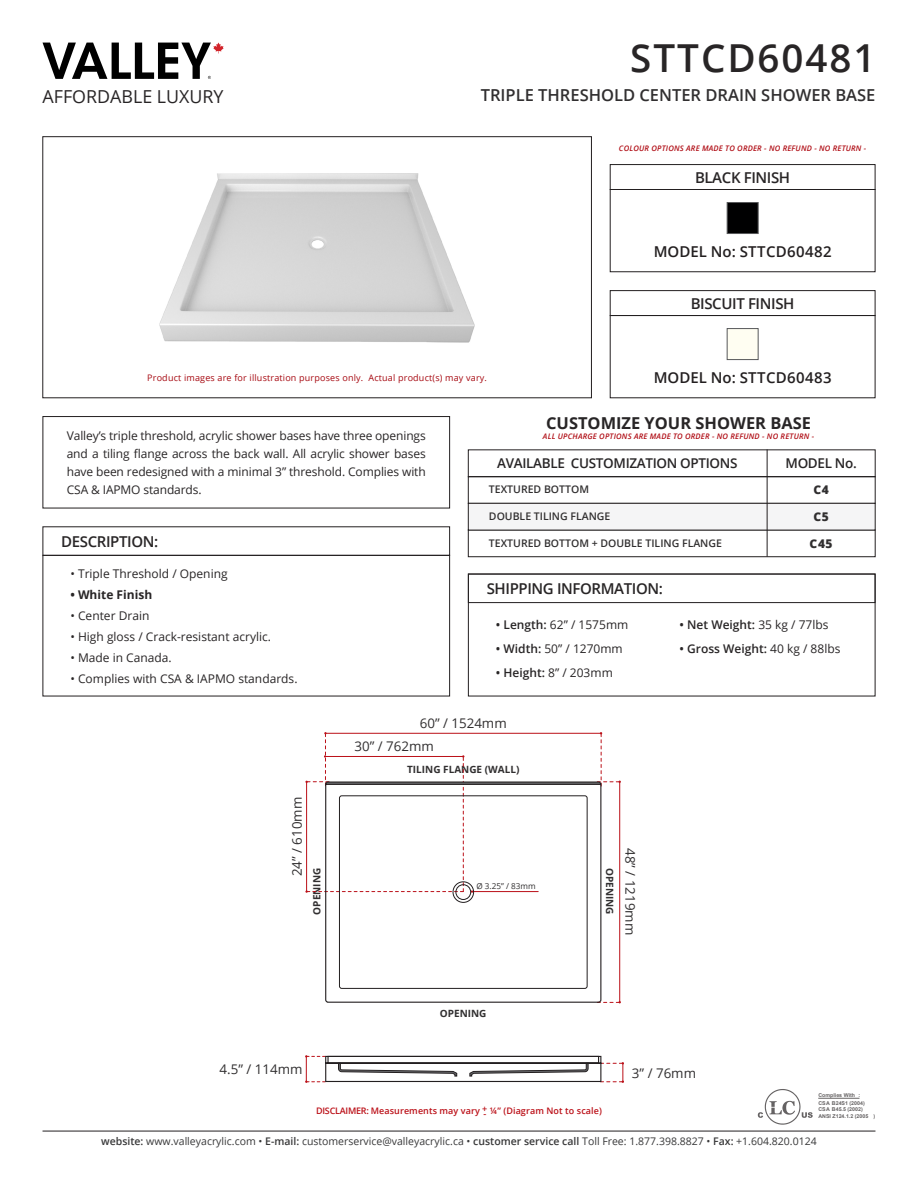
<style>
.page{position:relative;width:918px;height:1188px;background:#fff}
.page>*{position:absolute;margin:0;border:0;box-sizing:border-box;transform-origin:0 0}
.t1{font:600 38.55px "Open Sans";letter-spacing:.05em;color:#282526}
.t2{font:17.85px "Open Sans";color:#282526}
.t3{font:600 16.5px "Open Sans";color:#312f30}
.t4{font:700 16.5px "Open Sans";color:#282526}
.t5{font:600 15px "Open Sans";letter-spacing:-.025em;color:#282526}
.t6{font:600 15px "Open Sans";letter-spacing:.025em;color:#231f20}
.t7{font:600 13.5px "Open Sans";letter-spacing:-.025em;color:#282526}
.t8{font:13.35px "Open Sans";color:#312f30}
.t9{font:12px/18px "Open Sans";color:#282526;text-align:justify}
.t10{font:600 12px "Open Sans";color:#282526}
.t11{font:700 12px "Open Sans";color:#282526}
.t12{font:800 12px "Open Sans";letter-spacing:.05em;color:#312f30}
.t13{font:10.5px "Open Sans";color:#383839}
.t14{font:600 10.5px "Open Sans";color:#312f30}
.t15{font:700 10.05px "Open Sans";color:#312f30}
.t16{font:9px "Open Sans";letter-spacing:.02em;color:#a70a12}
.t17{font:600 9px "Open Sans";letter-spacing:.01em;color:#bb1018}
.t18{font:8.1px "Open Sans";color:#312f30}
.t19{font:italic 600 7.65px "Open Sans";letter-spacing:.025em;color:#b00d15}
.t20{font:700 5.25px/7.6px "Arial";color:#231f20}
.s1{font-weight:600}
.s2{font-weight:400}
</style>
<div class="page">
<svg style="left:758px;top:1089px;width:55px;height:36px"></svg>
<hr style="left:818px;top:1098px;width:42px;height:1px;background:#231f20">
<hr style="left:43px;top:1131px;width:832px;height:1px;background:#231f20">
<svg style="left:43px;top:43px;width:181px;height:36px"></svg>
<svg style="left:305px;top:1055px;width:319px;height:28px"></svg>
<svg style="left:305px;top:732px;width:316px;height:271px"></svg>
<img style="left:159px;top:173px;width:316px;height:170px">
<div style="left:42px;top:136px;width:550px;height:262px;border:1px solid #231f20"></div>
<div style="left:43px;top:526px;width:407px;height:30px;border:1px solid #231f20"></div>
<div style="left:468px;top:574px;width:407px;height:29px;border:1px solid #231f20"></div>
<div style="left:43px;top:416px;width:407px;height:92px;border:1px solid #231f20"></div>
<div style="left:468px;top:574px;width:407px;height:122px;border:1px solid #231f20"></div>
<div style="left:610px;top:189px;width:265px;height:83px;border:1px solid #231f20"></div>
<div style="left:610px;top:290px;width:265px;height:26px;border:1px solid #231f20"></div>
<div style="left:610px;top:164px;width:265px;height:26px;border:1px solid #231f20"></div>
<div style="left:727px;top:202px;width:31px;height:32px;background:#000001;border:1px solid #57585a"></div>
<div style="left:727px;top:328px;width:31px;height:32px;background:#fffef2;border:1px solid #57585a"></div>
<div style="left:468px;top:476px;width:407px;height:28px;border:1px solid #231f20"></div>
<div style="left:468px;top:530px;width:407px;height:27px;border:1px solid #231f20"></div>
<div style="left:468px;top:503px;width:407px;height:27px;background:#f5f5f6;border:1px solid #231f20"></div>
<hr style="left:767px;top:449px;width:1px;height:108px;background:#231f20">
<h2 class="t2" style="left:43px;top:84px;width:183px">AFFORDABLE LUXURY</h2>
<p class="t1" style="left:630px;top:32px;width:247px">STTCD60481</p>
<p class="t3" style="left:481px;top:83px;width:396px">TRIPLE THRESHOLD CENTER DRAIN SHOWER BASE</p>
<p class="t19" style="left:619px;top:143px;width:249px">COLOUR OPTIONS ARE MADE TO ORDER - NO REFUND - NO RETURN -</p>
<p class="t5" style="left:695px;top:167px;width:97px">BLACK FINISH</p>
<p class="t6" style="left:654px;top:242px;width:179px">MODEL No: STTCD60482</p>
<p class="t5" style="left:691px;top:293px;width:105px">BISCUIT FINISH</p>
<p class="t6" style="left:654px;top:368px;width:179px">MODEL No: STTCD60483</p>
<p class="t4" style="left:546px;top:411px;width:266px">CUSTOMIZE YOUR SHOWER BASE</p>
<p class="t19" style="left:543px;top:431px;width:273px">ALL UPCHARGE OPTIONS ARE MADE TO ORDER - NO REFUND - NO RETURN -</p>
<p class="t16" style="left:147px;top:371px;width:341px">Product images are for illustration purposes only. Actual product(s) may vary.</p>
<p class="t9" style="left:67px;top:426px;width:361px">Valley’s triple threshold, acrylic shower bases have three openings and a tiling flange across the back wall. All acrylic shower bases have been redesigned with a minimal 3” threshold. Complies with CSA &amp; IAPMO standards.</p>
<p class="t7" style="left:786px;top:454px;width:73px">MODEL No.</p>
<p class="t7" style="left:497px;top:454px;width:242px">AVAILABLE CUSTOMIZATION OPTIONS</p>
<p class="t14" style="left:489px;top:482px;width:102px">TEXTURED BOTTOM</p>
<p class="t14" style="left:489px;top:509px;width:123px">DOUBLE TILING FLANGE</p>
<p class="t14" style="left:489px;top:536px;width:235px">TEXTURED BOTTOM + DOUBLE TILING FLANGE</p>
<p class="t12" style="left:813px;top:481px;width:17px">C4</p>
<p class="t12" style="left:813px;top:508px;width:17px">C5</p>
<p class="t12" style="left:810px;top:535px;width:25px">C45</p>
<p class="t5" style="left:61px;top:531px;width:99px">DESCRIPTION:</p>
<p class="t9" style="left:70px;top:564px;width:159px">• Triple Threshold / Opening</p>
<p class="t11" style="left:70px;top:586px;width:83px">• White Finish</p>
<p class="t9" style="left:70px;top:606px;width:81px">• Center Drain</p>
<p class="t9" style="left:70px;top:627px;width:202px">• High gloss / Crack-resistant acrylic.</p>
<p class="t9" style="left:70px;top:648px;width:103px">• Made in Canada.</p>
<p class="t9" style="left:70px;top:669px;width:229px">• Complies with CSA &amp; IAPMO standards.</p>
<p class="t5" style="left:487px;top:578px;width:178px">SHIPPING INFORMATION:</p>
<p class="t9" style="left:496px;top:616px;width:134px"><span class="s1">• Length:</span> 62” / 1575mm</p>
<p class="t9" style="left:496px;top:640px;width:128px"><span class="s1">• Width:</span> 50” / 1270mm</p>
<p class="t10" style="left:496px;top:665px;width:118px">• Height: <span class="s2">8” / 203mm</span></p>
<p class="t8" style="left:288px;top:876px;width:81px;rotate:-90deg">24” / 610mm</p>
<p class="t8" style="left:420px;top:714px;width:89px">60” / 1524mm</p>
<p class="t8" style="left:355px;top:737px;width:81px">30” / 762mm</p>
<p class="t15" style="left:407px;top:763px;width:114px">TILING FLANGE (WALL)</p>
<p class="t15" style="left:310px;top:915px;width:48px;rotate:-90deg">OPENING</p>
<p class="t15" style="left:617px;top:868px;width:48px;rotate:90deg">OPENING</p>
<p class="t18" style="left:477px;top:881px;width:61px">Ø 3.25” / 83mm</p>
<p class="t8" style="left:639px;top:848px;width:89px;rotate:90deg">48” / 1219mm</p>
<p class="t10" style="left:680px;top:617px;width:151px">• Net Weight: <span class="s2">35 kg / 77lbs</span></p>
<p class="t10" style="left:680px;top:641px;width:162px">• Gross Weight: <span class="s2">40 kg / 88lbs</span></p>
<p class="t15" style="left:440px;top:1006px;width:48px">OPENING</p>
<p class="t8" style="left:220px;top:1060px;width:84px">4.5” / 114mm</p>
<p class="t8" style="left:632px;top:1064px;width:66px">3” / 76mm</p>
<p class="t17" style="left:482px;top:1103px;width:7px">+</p>
<p class="t17" style="left:316px;top:1105px;width:287px">DISCLAIMER: Measurements may vary ¼” (Diagram Not to scale)</p>
<p class="t17" style="left:483px;top:1108px;width:4px">-</p>
<p class="t20" style="left:818px;top:1092px;width:48px">Complies With :<br>CSA B24S1 (2004)</p>
<p class="t20" style="left:818px;top:1106px;width:58px;line-height:6.3px">CSA B45.5 (2002)<br>ANSI Z124.1.2 (2005 )</p>
<p class="t13" style="left:101px;top:1134px;width:717px"><span class="s1">website:</span> www.valleyacrylic.com • <span class="s1">E-mail:</span> customerservice@valleyacrylic.ca • <span class="s1">customer service call</span> Toll Free: 1.877.398.8827 • <span class="s1">Fax:</span> +1.604.820.0124</p>
</div>
